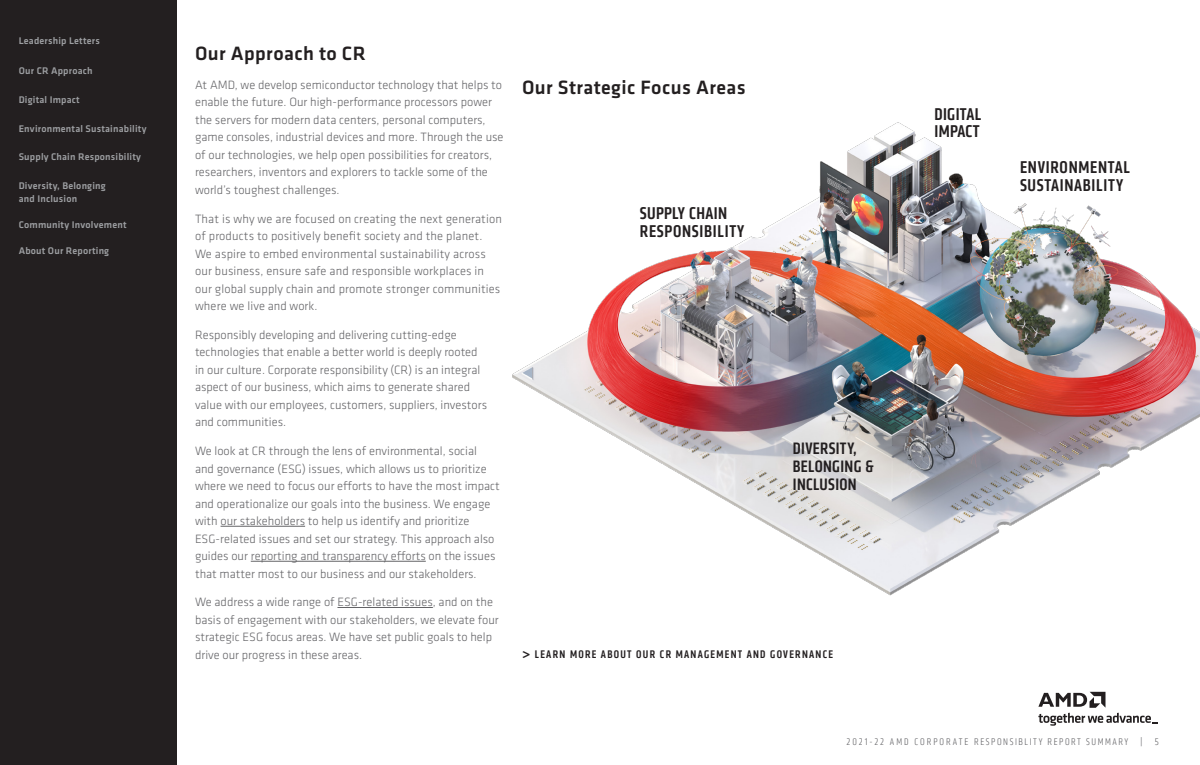
<style>
.page{position:relative;width:1200px;height:765px;background:#fff}
.page>*{position:absolute;margin:0;border:0;box-sizing:border-box;transform-origin:0 0}
._16PT_Black_Headers{font:500 20px "Klavika";letter-spacing:.02em;color:#231f20}
.NEW_Body_10_14{font:500 condensed 17.75px/18.1px "Klavika";letter-spacing:.04em;color:#231f20}
.NEW_Body_10_14-2{font:500 condensed 17.75px/17.8px "Klavika";letter-spacing:.02em;color:#231f20}
.NEW_Body_10_14-3{font:500 condensed 17.25px/18.1px "Klavika";letter-spacing:.02em;color:#231f20}
.NEW_Body_10_14-4{font:300 12.5px/17.5px "Klavika";color:#636366}
.NEW_Body_10_14-5{font:500 condensed 11.5px "Klavika";letter-spacing:.11em;color:#231f20}
.t1{font:500 10px/12.5px "Klavika";letter-spacing:.02em;color:#9d9fa2}
.NEW_Body_10_14-6{font:300 condensed 10px "Klavika";letter-spacing:.16em;color:#636366}
.s1{font-weight:700;font-stretch:normal;font-size:14px}
</style>
<div class="page">
<div style="left:0;top:0;width:177px;height:765px;background:#231f20"></div>
<svg style="left:1038px;top:692px;width:120px;height:34px"></svg>
<hr style="left:221px;top:526px;width:84px;height:1px;background:#636366">
<hr style="left:251px;top:561px;width:175px;height:1px;background:#636366">
<hr style="left:337px;top:607px;width:96px;height:1px;background:#636366">
<img style="left:512px;top:122px;width:688px;height:474px">
<p class="t1" style="left:19px;top:34px;width:83px">Leadership Letters</p>
<p class="t1" style="left:19px;top:64px;width:75px">Our CR Approach</p>
<p class="t1" style="left:19px;top:93px;width:63px">Digital Impact</p>
<p class="t1" style="left:19px;top:122px;width:129px">Environmental Sustainability</p>
<p class="t1" style="left:19px;top:150px;width:124px">Supply Chain Responsibility</p>
<p class="t1" style="left:19px;top:179px;width:89px">Diversity, Belonging and Inclusion</p>
<p class="t1" style="left:19px;top:218px;width:109px">Community Involvement</p>
<p class="t1" style="left:19px;top:244px;width:92px">About Our Reporting</p>
<p class="_16PT_Black_Headers" style="left:195px;top:40px;width:172px">Our Approach to CR</p>
<p class="NEW_Body_10_14-4" style="left:195px;top:76px;width:310px">At AMD, we develop semiconductor technology that helps to enable the future. Our high-performance processors power the servers for modern data centers, personal computers, game consoles, industrial devices and more. Through the use of our technologies, we help open possibilities for creators, researchers, inventors and explorers to tackle some of the world’s toughest challenges.</p>
<p class="NEW_Body_10_14-4" style="left:195px;top:209px;width:308px">That is why we are focused on creating the next generation of products to positively benefit society and the planet.<br>We aspire to embed environmental sustainability across our business, ensure safe and responsible workplaces in our global supply chain and promote stronger communities where we live and work.</p>
<p class="NEW_Body_10_14-4" style="left:195px;top:326px;width:294px">Responsibly developing and delivering cutting-edge technologies that enable a better world is deeply rooted in our culture. Corporate responsibility (CR) is an integral aspect of our business, which aims to generate shared value with our employees, customers, suppliers, investors and communities.</p>
<p class="NEW_Body_10_14-4" style="left:195px;top:442px;width:306px">We look at CR through the lens of environmental, social<br>and governance (ESG) issues, which allows us to prioritize where we need to focus our efforts to have the most impact and operationalize our goals into the business. We engage with our stakeholders to help us identify and prioritize ESG-related issues and set our strategy. This approach also guides our reporting and transparency efforts on the issues that matter most to our business and our stakeholders.</p>
<p class="NEW_Body_10_14-4" style="left:195px;top:593px;width:305px">We address a wide range of ESG-related issues, and on the basis of engagement with our stakeholders, we elevate four strategic ESG focus areas. We have set public goals to help drive our progress in these areas.</p>
<p class="_16PT_Black_Headers" style="left:522px;top:74px;width:225px">Our Strategic Focus Areas</p>
<p class="NEW_Body_10_14" style="left:640px;top:204px;width:106px">SUPPLY CHAIN<br>RESPONSIBILITY</p>
<p class="NEW_Body_10_14-3" style="left:793px;top:439px;width:82px">DIVERSITY,<br>BELONGING &amp;<br>INCLUSION</p>
<p class="NEW_Body_10_14-5" style="left:522px;top:647px;width:313px"><span class="s1">&gt;</span> LEARN MORE ABOUT OUR CR MANAGEMENT AND GOVERNANCE</p>
<p class="NEW_Body_10_14-2" style="left:934px;top:105px;width:48px">DIGITAL<br>IMPACT</p>
<p class="NEW_Body_10_14" style="left:1020px;top:158px;width:112px;line-height:17.8px">ENVIRONMENTAL<br>SUSTAINABILITY</p>
<p class="NEW_Body_10_14-6" style="left:847px;top:736px;width:314px">2021-22 AMD CORPORATE RESPONSIBLITY REPORT SUMMARY | 5</p>
</div>
